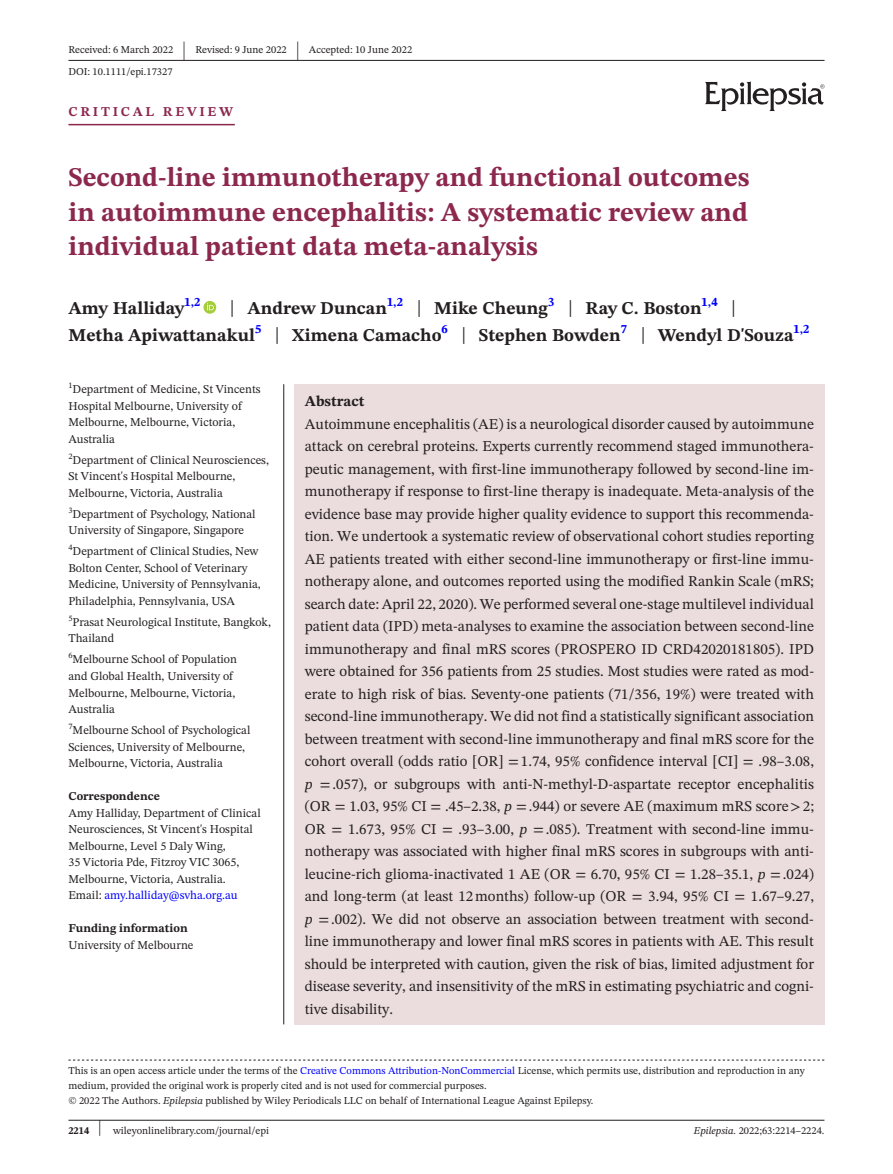
<style>
.page{position:relative;width:893px;height:1174px;background:#fff}
.page>*{position:absolute;margin:0;border:0;box-sizing:border-box;transform-origin:0 0}
.t1{font:700 27px/34.5px "STIX Two Text";color:#8c284e;text-align:justify}
.t2{font:25.65px "STIX Two Text";color:#231f20;scale:.49 1}
.t3{font:700 18px/27px "STIX Two Text";color:#231f20}
.t4{font:15px/22.5px "STIX Two Text";color:#231f20;text-align:justify}
.t5{font:700 15px "STIX Two Text";color:#231f20}
.t6{font:700 13.5px "STIX Two Text";letter-spacing:.2em;color:#8c284e}
.t7{font:12px/16.5px "STIX Two Text";color:#231f20}
.t8{font:700 12px "STIX Two Text";color:#231f20}
.t9{font:10.5px/15px "STIX Two Text";color:#231f20}
.s1{font-weight:400;font-size:23.4px}
.s2{color:#00f}
.s3{font-style:italic}
.s4{font-weight:700}
.s5{font-size:22.2px}
</style>
<div class="page">
<hr style="left:68px;top:1119px;width:756px;height:1px;background:#231f20">
<svg style="left:705px;top:81px;width:119px;height:30px"></svg>
<hr style="left:68px;top:60px;width:756px;height:1px;background:#231f20">
<hr style="left:68px;top:124px;width:167px;height:1px;background:#8c284e">
<svg style="left:203px;top:301px;width:13px;height:13px"></svg>
<svg style="left:207px;top:303px;width:7px;height:7px"></svg>
<svg style="left:68px;top:1059px;width:756px;height:1px"></svg>
<div style="left:294px;top:384px;width:530px;height:640px;background:#ebdcdd"></div>
<hr style="left:283px;top:384px;width:1px;height:640px;background:#231f20">
<p class="t9" style="left:68px;top:42px;width:106px">Received: 6 March 2022</p>
<h2 class="t2" style="left:183px;top:32px;width:8px">|</h2>
<p class="t9" style="left:195px;top:42px;width:93px">Revised: 9 June 2022</p>
<h2 class="t2" style="left:296px;top:32px;width:8px">|</h2>
<p class="t9" style="left:309px;top:42px;width:105px">Accepted: 10 June 2022</p>
<p class="t9" style="left:68px;top:64px;width:106px">DOI: 10.1111/epi.17327</p>
<p class="t6" style="left:68px;top:101px;width:166px">CRITICAL REVIEW</p>
<h1 class="t1" style="left:68px;top:161px;width:683px">Second-line immunotherapy and functional outcomes in autoimmune encephalitis: A systematic review and individual patient data meta-analysis</h1>
<p class="t3" style="left:68px;top:295px;width:134px">Amy Halliday<sup>1,2</sup></p>
<p class="t3" style="left:68px;top:295px;width:742px;text-indent:161px"><span class="s1">|</span> Andrew Duncan<sup>1,2</sup> <span class="s1">|</span> Mike Cheung<sup>3</sup> <span class="s1">|</span> Ray C. Boston<sup>1,4</sup> <span class="s1">|<br></span>Metha Apiwattanakul<sup>5</sup> <span class="s1">|</span> Ximena Camacho<sup>6</sup> <span class="s1">|</span> Stephen Bowden<sup>7</sup> <span class="s1">|</span> Wendyl D'Souza<sup>1,2</sup></p>
<p class="t7" style="left:68px;top:381px;width:194px"><sup>1</sup>Department of Medicine, St Vincents<br>Hospital Melbourne, University of<br>Melbourne, Melbourne, Victoria,<br>Australia</p>
<p class="t7" style="left:68px;top:451px;width:202px"><sup>2</sup>Department of Clinical Neurosciences,<br>St Vincent's Hospital Melbourne,<br>Melbourne, Victoria, Australia</p>
<p class="t7" style="left:68px;top:505px;width:189px"><sup>3</sup>Department of Psychology, National<br>University of Singapore, Singapore</p>
<p class="t7" style="left:68px;top:543px;width:194px"><sup>4</sup>Department of Clinical Studies, New Bolton Center, School of Veterinary Medicine, University of Pennsylvania, Philadelphia, Pennsylvania, USA</p>
<p class="t7" style="left:68px;top:613px;width:204px"><sup>5</sup>Prasat Neurological Institute, Bangkok,<br>Thailand</p>
<p class="t7" style="left:68px;top:651px;width:170px"><sup>6</sup>Melbourne School of Population and Global Health, University of<br>Melbourne, Melbourne, Victoria,<br>Australia</p>
<p class="t7" style="left:68px;top:721px;width:184px"><sup>7</sup>Melbourne School of Psychological<br>Sciences, University of Melbourne,<br>Melbourne, Victoria, Australia</p>
<p class="t8" style="left:68px;top:787px;width:93px">Correspondence</p>
<p class="t7" style="left:68px;top:804px;width:194px">Amy Halliday, Department of Clinical Neurosciences, St Vincent's Hospital Melbourne, Level 5 Daly Wing,<br>35 Victoria Pde, Fitzroy VIC 3065, Melbourne, Victoria, Australia.<br>Email: <span class="s2">amy.halliday@svha.org.au</span></p>
<p class="t8" style="left:68px;top:919px;width:121px">Funding information</p>
<p class="t7" style="left:68px;top:936px;width:127px">University of Melbourne</p>
<p class="t5" style="left:305px;top:390px;width:61px">Abstract</p>
<p class="t4" style="left:305px;top:412px;width:511px">Autoimmune encephalitis (AE) is a neurological disorder caused by autoimmune attack on cerebral proteins. Experts currently recommend staged immunothera&shy;peutic management, with first-line immunotherapy followed by second-line im&shy;munotherapy if response to first-line therapy is inadequate. Meta-analysis of the evidence base may provide higher quality evidence to support this recommenda&shy;tion. We undertook a systematic review of observational cohort studies reporting AE patients treated with either second-line immunotherapy or first-line immu&shy;notherapy alone, and outcomes reported using the modified Rankin Scale (mRS; search date: April 22, 2020). We performed several one-stage multilevel individual patient data (IPD) meta-analyses to examine the association between second-line immunotherapy and final mRS scores (PROSPERO ID CRD42020181805). IPD were obtained for 356 patients from 25 studies. Most studies were rated as mod&shy;erate to high risk of bias. Seventy-one patients (71/356, 19%) were treated with second-line immunotherapy. We did not find a statistically significant association between treatment with second-line immunotherapy and final mRS score for the cohort overall (odds ratio [OR] =1.74, 95% confidence interval [CI] = .98–3.08, <span class="s3">p</span> =.057), or subgroups with anti-N-methyl-D-aspartate receptor encephalitis (OR = 1.03, 95% CI = .45–2.38, <span class="s3">p</span> =.944) or severe AE (maximum mRS score&gt;2; OR = 1.673, 95% CI = .93–3.00, <span class="s3">p</span> =.085). Treatment with second-line immu&shy;notherapy was associated with higher final mRS scores in subgroups with anti&shy;leucine-rich glioma-inactivated 1 AE (OR = 6.70, 95% CI = 1.28–35.1, <span class="s3">p</span> =.024) and long-term (at least 12months) follow-up (OR = 3.94, 95% CI = 1.67–9.27, <span class="s3">p</span> =.002). We did not observe an association between treatment with second&shy;line immunotherapy and lower final mRS scores in patients with AE. This result should be interpreted with caution, given the risk of bias, limited adjustment for disease severity, and insensitivity of the mRS in estimating psychiatric and cogni&shy;tive disability.</p>
<p class="t9" style="left:68px;top:1063px;width:738px">This is an open access article under the terms of the <span class="s2">Creative Commons Attribution-NonCommercial</span> License, which permits use, distribution and reproduction in any medium, provided the original work is properly cited and is not used for commercial purposes.<br>© 2022 The Authors. <span class="s3">Epilepsia</span> published by Wiley Periodicals LLC on behalf of International League Against Epilepsy.</p>
<p class="t9" style="left:68px;top:1123px;width:202px"><span class="s4">2214</span> <span class="s5">|</span> wileyonlinelibrary.com/journal/epi</p>
<p class="t9" style="left:694px;top:1123px;width:132px"><span class="s3">Epilepsia.</span> 2022;63:2214–2224.</p>
</div>
